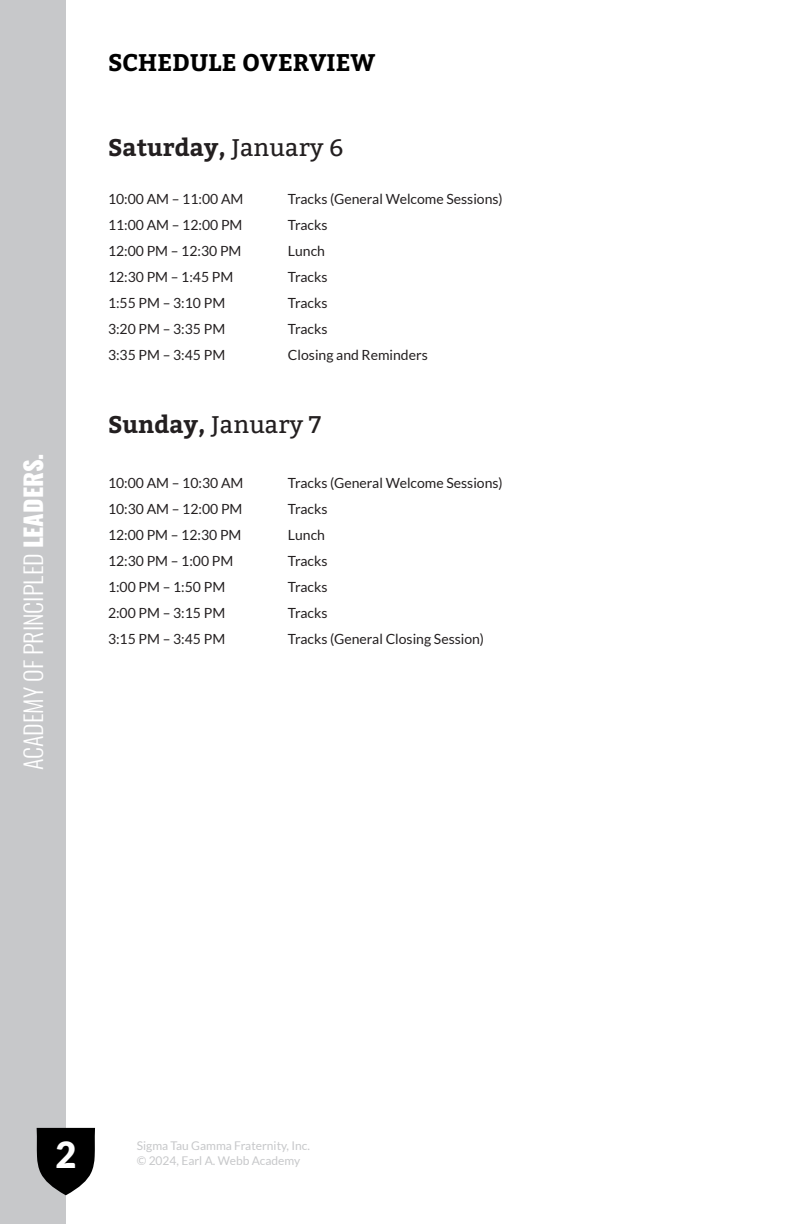
<style>
.page{position:relative;width:792px;height:1224px;background:#fff}
.page>*{position:absolute;margin:0;border:0;box-sizing:border-box;transform-origin:0 0}
.t1{font:900 36px "Lato";color:#fff}
.t2{font:300 24px "Oswald";color:#fff}
.t3{font:700 24px "Bitter";color:#231f20}
.t4{font:700 24px "Bitter";color:#000}
.t5{font:24px "Bitter";color:#231f20}
.t6{font:14px "Lato";color:#231f20}
.t7{font:12px "Lato";color:#c7c8ca}
.s1{font-weight:800}
.s2{font-weight:400}
.s3{font-weight:700}
</style>
<div class="page">
<div style="left:0;top:0;width:66px;height:1224px;background:#c7c8ca"></div>
<svg style="left:37px;top:1128px;width:58px;height:67px"></svg>
<h2 class="t2" style="left:17px;top:770px;width:318px;rotate:-90deg">ACADEMY OF PRINCIPLED <span class="s1">LEADERS.</span></h2>
<p class="t4" style="left:108px;top:48px;width:269px">SCHEDULE OVERVIEW</p>
<p class="t3" style="left:108px;top:134px;width:237px">Saturday, <span class="s2">January 6</span></p>
<p class="t6" style="left:108px;top:192px;width:137px">10:00 AM – 11:00 AM</p>
<p class="t6" style="left:288px;top:192px;width:216px">Tracks (General Welcome Sessions)</p>
<p class="t6" style="left:108px;top:218px;width:136px">11:00 AM – 12:00 PM</p>
<p class="t6" style="left:288px;top:218px;width:41px">Tracks</p>
<p class="t6" style="left:108px;top:244px;width:135px">12:00 PM – 12:30 PM</p>
<p class="t6" style="left:288px;top:244px;width:39px">Lunch</p>
<p class="t6" style="left:108px;top:270px;width:127px">12:30 PM – 1:45 PM</p>
<p class="t6" style="left:288px;top:270px;width:41px">Tracks</p>
<p class="t6" style="left:108px;top:296px;width:119px">1:55 PM – 3:10 PM</p>
<p class="t6" style="left:288px;top:296px;width:41px">Tracks</p>
<p class="t6" style="left:108px;top:322px;width:119px">3:20 PM – 3:35 PM</p>
<p class="t6" style="left:288px;top:322px;width:41px">Tracks</p>
<p class="t6" style="left:108px;top:348px;width:119px">3:35 PM – 3:45 PM</p>
<p class="t6" style="left:288px;top:348px;width:141px">Closing and Reminders</p>
<p class="t5" style="left:108px;top:411px;width:215px"><span class="s3">Sunday,</span> January 7</p>
<p class="t6" style="left:108px;top:475px;width:137px">10:00 AM – 10:30 AM</p>
<p class="t6" style="left:288px;top:475px;width:216px">Tracks (General Welcome Sessions)</p>
<p class="t6" style="left:108px;top:501px;width:136px">10:30 AM – 12:00 PM</p>
<p class="t6" style="left:288px;top:501px;width:41px">Tracks</p>
<p class="t6" style="left:108px;top:527px;width:135px">12:00 PM – 12:30 PM</p>
<p class="t6" style="left:288px;top:527px;width:39px">Lunch</p>
<p class="t6" style="left:108px;top:553px;width:127px">12:30 PM – 1:00 PM</p>
<p class="t6" style="left:288px;top:553px;width:41px">Tracks</p>
<p class="t6" style="left:108px;top:579px;width:119px">1:00 PM – 1:50 PM</p>
<p class="t6" style="left:288px;top:579px;width:41px">Tracks</p>
<p class="t6" style="left:108px;top:605px;width:119px">2:00 PM – 3:15 PM</p>
<p class="t6" style="left:288px;top:605px;width:41px">Tracks</p>
<p class="t6" style="left:108px;top:631px;width:119px">3:15 PM – 3:45 PM</p>
<p class="t6" style="left:288px;top:631px;width:198px">Tracks (General Closing Session)</p>
<h1 class="t1" style="left:55px;top:1134px;width:22px">2</h1>
<p class="t7" style="left:137px;top:1139px;width:175px">Sigma Tau Gamma Fraternity, Inc.</p>
<p class="t7" style="left:137px;top:1154px;width:165px">© 2024, Earl A. Webb Academy</p>
</div>
